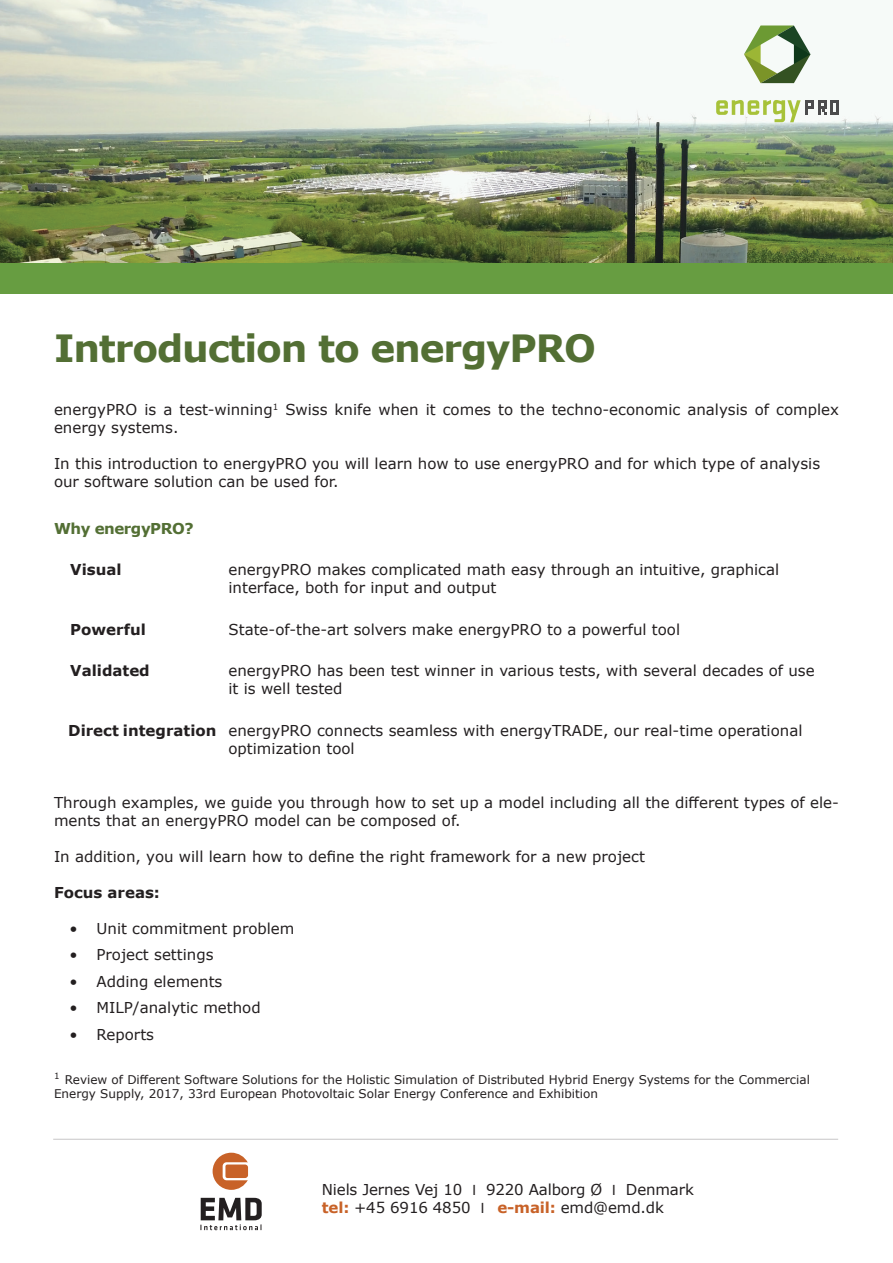
<style>
.page{position:relative;width:893px;height:1263px;background:#fff}
.page>*{position:absolute;margin:0;border:0;box-sizing:border-box;transform-origin:0 0}
.t1{font:700 37.5px "Verdana";letter-spacing:-.03em;color:#536f34}
.t2{font:15px/18px "Verdana";color:#231f20}
.t3{font:700 15px "Verdana";color:#231f20}
.t4{font:700 15px "Verdana";letter-spacing:-.03em;color:#536f34}
.t5{font:12px/14.4px "Verdana";color:#231f20}
.s1{font-weight:700}
.s2{font-family:"Myriad Pro"}
.s3{font-weight:700;color:#c86228}
</style>
<div class="page">
<img style="left:0;top:0;width:893px;height:264px">
<div style="left:0;top:264px;width:893px;height:30px;background:#679d41"></div>
<hr style="left:53px;top:1139px;width:785px;height:1px;background:#231f20">
<svg style="left:213px;top:1153px;width:35px;height:37px"></svg>
<svg style="left:200px;top:1198px;width:62px;height:32px"></svg>
<svg style="left:716px;top:100px;width:122px;height:22px"></svg>
<svg style="left:744px;top:26px;width:66px;height:57px"></svg>
<h1 class="t1" style="left:54px;top:322px;width:543px">Introduction to energyPRO</h1>
<p class="t2" style="left:54px;top:400px;width:786px">energyPRO is a test-winning<sup>1</sup> Swiss knife when it comes to the techno-economic analysis of complex energy systems.</p>
<p class="t2" style="left:54px;top:454px;width:768px">In this introduction to energyPRO you will learn how to use energyPRO and for which type of analysis our software solution can be used for.</p>
<p class="t4" style="left:54px;top:517px;width:141px">Why energyPRO?</p>
<p class="t3" style="left:70px;top:559px;width:53px">Visual</p>
<p class="t2" style="left:228px;top:560px;width:552px">energyPRO makes complicated math easy through an intuitive, graphical interface, both for input and output</p>
<p class="t3" style="left:70px;top:618px;width:77px">Powerful</p>
<p class="t2" style="left:228px;top:620px;width:453px">State-of-the-art solvers make energyPRO to a powerful tool</p>
<p class="t3" style="left:70px;top:660px;width:81px">Validated</p>
<p class="t2" style="left:228px;top:661px;width:588px">energyPRO has been test winner in various tests, with several decades of use it is well tested</p>
<p class="t2" style="left:228px;top:721px;width:575px;text-indent:-160px"><span class="s1">Direct integration</span> energyPRO connects seamless with energyTRADE, our real-time operational optimization tool</p>
<p class="t2" style="left:54px;top:793px;width:786px">Through examples, we guide you through how to set up a model including all the different types of ele&shy;ments that an energyPRO model can be composed of.</p>
<p class="t2" style="left:54px;top:847px;width:592px">In addition, you will learn how to define the right framework for a new project</p>
<p class="t3" style="left:54px;top:881px;width:107px">Focus areas:</p>
<p class="t2" style="left:70px;top:919px;width:226px">• Unit commitment problem</p>
<p class="t2" style="left:70px;top:945px;width:145px">• Project settings</p>
<p class="t2" style="left:70px;top:972px;width:154px">• Adding elements</p>
<p class="t2" style="left:70px;top:998px;width:193px">• MILP/analytic method</p>
<p class="t2" style="left:70px;top:1025px;width:86px">• Reports</p>
<p class="t5" style="left:54px;top:1072px;width:757px"><sup>1</sup> Review of Different Software Solutions for the Holistic Simulation of Distributed Hybrid Energy Systems for the Commercial<br>Energy Supply, 2017, 33rd European Photovoltaic Solar Energy Conference and Exhibition</p>
<p class="t2" style="left:322px;top:1180px;width:374px">Niels Jernes Vej 10 <span class="s2">I</span> 9220 Aalborg Ø <span class="s2">I</span> Denmark <span class="s3">tel:</span> +45 6916 4850 <span class="s2">I</span> <span class="s3">e-mail:</span> emd@emd.dk</p>
</div>
